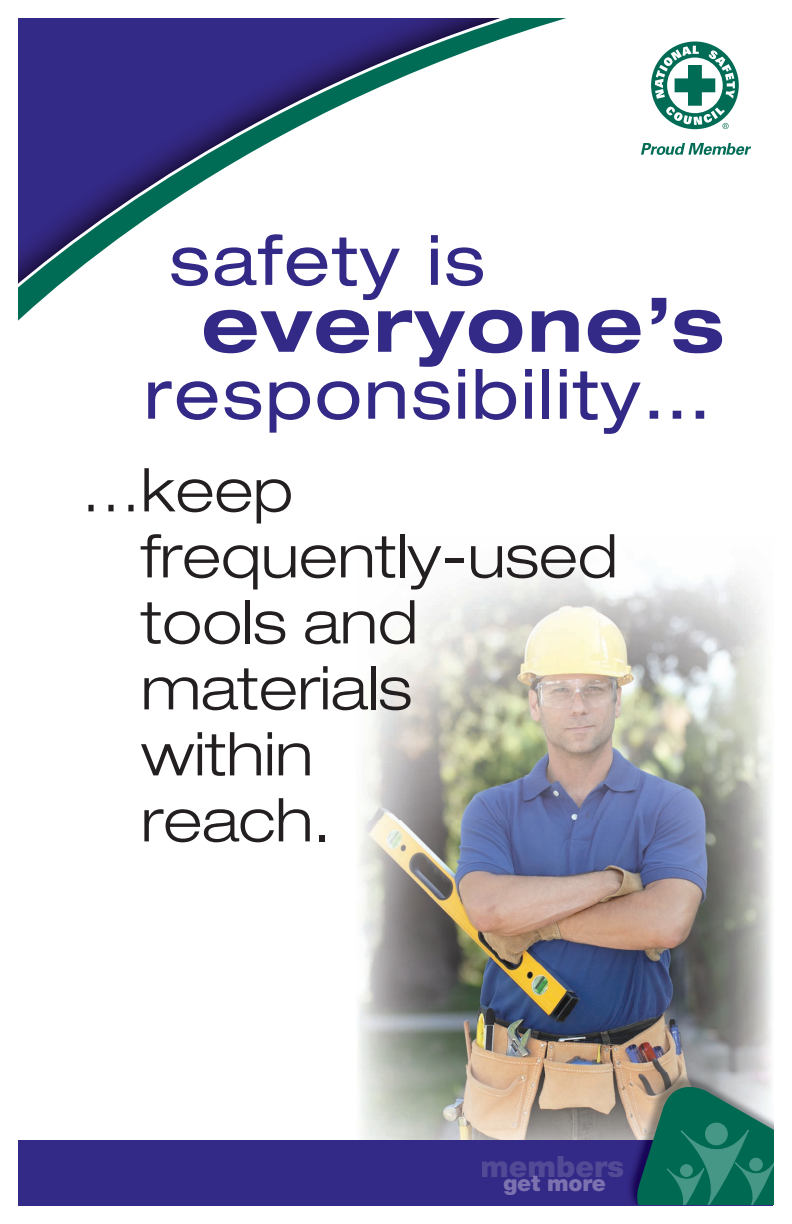
<style>
.page{position:relative;width:792px;height:1224px;background:#fff}
.page>*{position:absolute;margin:0;border:0;box-sizing:border-box;transform-origin:0 0}
.t1{font:700 expanded 75.6px "Helvetica Neue LT Std";letter-spacing:.03em;color:#332986}
.t2{font:expanded 69.1px "Helvetica Neue LT Std";letter-spacing:.03em;color:#332986}
.t3{font:300 expanded 60px/66px "Helvetica Neue LT Std";color:#231f20}
.t4{font:900 29.7px "Helvetica Neue LT Std";color:#534a96}
.t5{font:900 22.3px "Helvetica Neue LT Std";letter-spacing:-.01em;color:#7c72b0}
</style>
<div class="page">
<img style="left:359px;top:569px;width:413px;height:394px">
<img style="left:358px;top:963px;width:276px;height:142px">
<img style="left:634px;top:963px;width:138px;height:110px">
<img style="left:360px;top:1105px;width:266px;height:35px">
<div style="left:18px;top:1140px;width:756px;height:66px;background:#332986"></div>
<svg style="left:651px;top:41px;width:88px;height:88px"></svg>
<svg style="left:697px;top:46px;width:38px;height:83px"></svg>
<svg style="left:697px;top:143px;width:54px;height:12px"></svg>
<img style="left:626px;top:1073px;width:144px;height:67px">
<svg style="left:629px;top:1075px;width:145px;height:130px;background:#418073"></svg>
<div style="left:750px;top:1158px;width:12px;height:13px;background:#469786;border-radius:50%"></div>
<div style="left:749px;top:1158px;width:14px;height:13px;border:1px solid #469786;border-radius:50%"></div>
<hr style="left:504px;top:1176px;width:101px;height:1px;background:#7c72b0">
<svg style="left:18px;top:41px;width:679px;height:280px"></svg>
<svg style="left:18px;top:18px;width:615px;height:294px"></svg>
<p class="t2" style="left:169px;top:218px;width:317px">safety is</p>
<p class="t1" style="left:202px;top:277px;width:524px">everyone’s</p>
<p class="t2" style="left:144px;top:352px;width:569px">responsibility…</p>
<p class="t3" style="left:141px;top:456px;width:478px;text-indent:-60px">… keep frequently-used tools and materials<br>within<br>reach.</p>
<p class="t4" style="left:480px;top:1148px;width:145px">members</p>
<p class="t5" style="left:503px;top:1170px;width:104px">get more</p>
</div>
